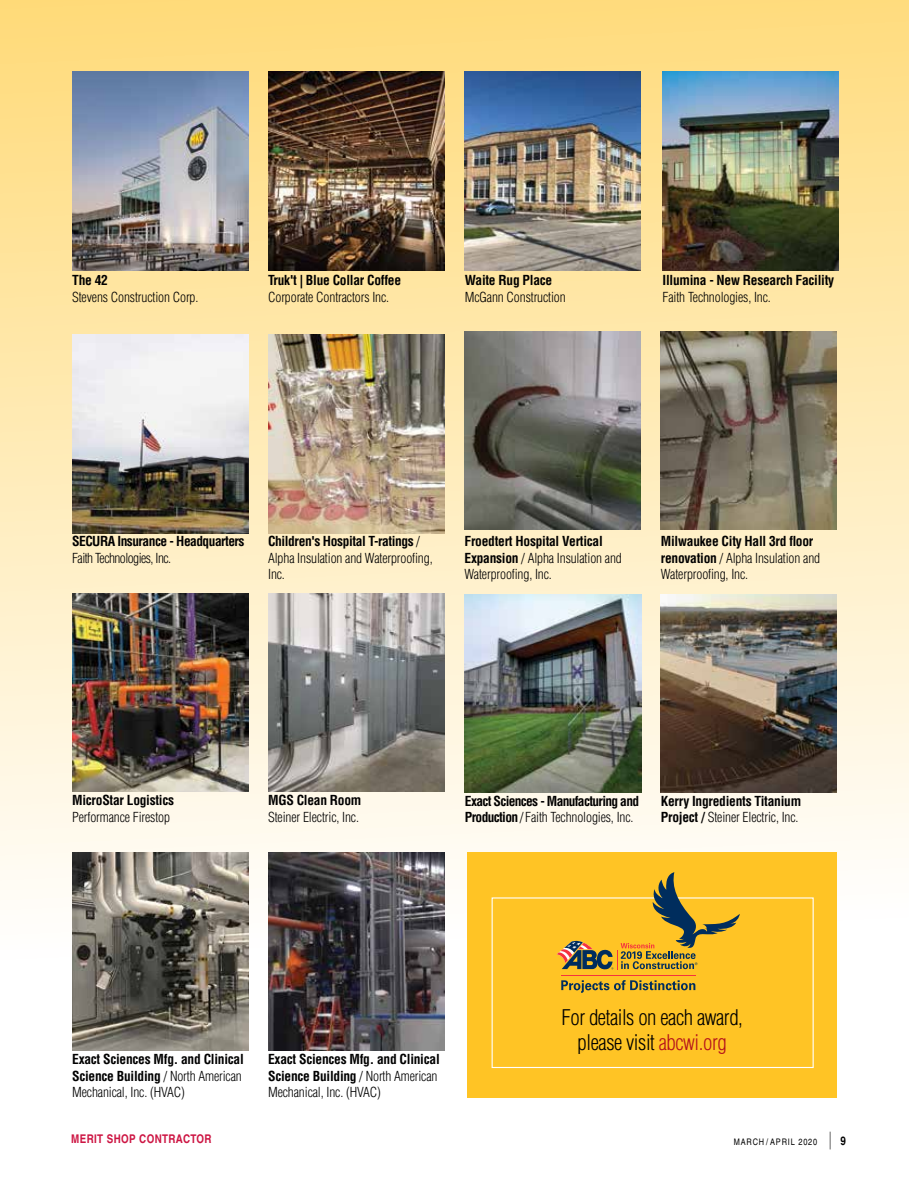
<style>
.page{position:relative;width:909px;height:1188px;background:#fff}
.page>*{position:absolute;margin:0;border:0;box-sizing:border-box;transform-origin:0 0}
.t1{font:300 condensed 21.15px/25px "Helvetica LT Std";letter-spacing:-.02em;color:#000;text-align:center}
.t2{font:300 condensed 13.5px/16.5px "Helvetica LT Std";letter-spacing:-.01em;color:#000}
.t3{font:700 condensed 13.5px/16.5px "Helvetica LT Std";letter-spacing:-.02em;color:#000}
.t4{font:700 condensed 13.5px/16.5px "Helvetica LT Std";letter-spacing:-.05em;color:#000}
.t5{font:700 condensed 13.5px "Helvetica LT Std";letter-spacing:-.04em;color:#000}
.t6{font:300 condensed 13.5px "Helvetica LT Std";letter-spacing:-.04em;color:#000}
.t7{font:700 condensed 12px "Helvetica";letter-spacing:.03em;color:#cd1543}
.t8{font:condensed 9px "Helvetica";letter-spacing:.09em;color:#000}
.s1{font-weight:700}
.s2{font-weight:300}
.s3{color:#b5121b}
.s4{font-family:"Helvetica LT Std";font-weight:300;font-size:17.7px}
.s5{font-weight:700;font-size:12px}
</style>
<div class="page">
<div style="left:0;top:0;width:909px;height:1188px;background:linear-gradient(to bottom,#fad87f,#fdffff)"></div>
<img style="left:72px;top:72px;width:176px;height:198px">
<img style="left:268px;top:72px;width:176px;height:198px">
<img style="left:465px;top:72px;width:176px;height:198px">
<img style="left:663px;top:72px;width:176px;height:198px">
<img style="left:661px;top:331px;width:176px;height:199px">
<img style="left:72px;top:335px;width:176px;height:198px">
<img style="left:72px;top:594px;width:176px;height:198px">
<img style="left:72px;top:853px;width:176px;height:198px">
<img style="left:268px;top:335px;width:176px;height:198px">
<img style="left:268px;top:594px;width:176px;height:198px">
<img style="left:268px;top:853px;width:176px;height:198px">
<img style="left:465px;top:331px;width:176px;height:199px">
<img style="left:465px;top:594px;width:176px;height:199px">
<img style="left:661px;top:594px;width:176px;height:199px">
<div style="left:467px;top:852px;width:370px;height:245px;background:#ffc425"></div>
<div style="left:492px;top:897px;width:322px;height:171px;border:1px solid #fff"></div>
<hr style="left:562px;top:975px;width:134px;height:1px;background:#f5333f">
<svg style="left:561px;top:980px;width:134px;height:13px"></svg>
<svg style="left:557px;top:872px;width:183px;height:98px"></svg>
<p class="t3" style="left:72px;top:272px;width:37px">The 42</p>
<p class="t2" style="left:72px;top:288px;width:128px">Stevens Construction Corp.</p>
<p class="t3" style="left:268px;top:272px;width:135px">Truk't | Blue Collar Coffee</p>
<p class="t2" style="left:268px;top:288px;width:123px">Corporate Contractors Inc.</p>
<p class="t3" style="left:465px;top:272px;width:89px">Waite Rug Place</p>
<p class="t2" style="left:465px;top:288px;width:103px">McGann Construction</p>
<p class="t3" style="left:663px;top:272px;width:173px">Illumina - New Research Facility</p>
<p class="t2" style="left:663px;top:288px;width:110px">Faith Technologies, Inc.</p>
<p class="t5" style="left:72px;top:533px;width:174px">SECURA Insurance - Headquarters</p>
<p class="t6" style="left:72px;top:550px;width:101px">Faith Technologies, Inc.</p>
<p class="t2" style="left:268px;top:533px;width:166px"><span class="s1">Children's Hospital T-ratings</span> /<br>Alpha Insulation and Waterproofing,<br>Inc.</p>
<p class="t2" style="left:465px;top:533px;width:159px"><span class="s1">Froedtert Hospital Vertical<br>Expansion</span> / Alpha Insulation and<br>Waterproofing, Inc.</p>
<p class="t2" style="left:661px;top:533px;width:161px"><span class="s1">Milwaukee City Hall 3rd floor renovation</span> / Alpha Insulation and<br>Waterproofing, Inc.</p>
<p class="t3" style="left:72px;top:792px;width:104px">MicroStar Logistics</p>
<p class="t2" style="left:72px;top:808px;width:99px">Performance Firestop</p>
<p class="t3" style="left:268px;top:792px;width:95px">MGS Clean Room</p>
<p class="t2" style="left:268px;top:808px;width:92px">Steiner Electric, Inc.</p>
<p class="t4" style="left:465px;top:793px;width:176px">Exact Sciences - Manufacturing and<br>Production <span class="s2">/ Faith Technologies, Inc.</span></p>
<p class="t3" style="left:661px;top:793px;width:142px">Kerry Ingredients Titanium<br>Project / <span class="s2">Steiner Electric, Inc.</span></p>
<p class="t3" style="left:72px;top:1051px;width:173px">Exact Sciences Mfg. and Clinical<br>Science Building <span class="s2">/ North American<br>Mechanical, Inc. (HVAC)</span></p>
<p class="t3" style="left:268px;top:1051px;width:173px">Exact Sciences Mfg. and Clinical<br>Science Building <span class="s2">/ North American<br>Mechanical, Inc. (HVAC)</span></p>
<h1 class="t1" style="left:561px;top:1005px;width:183px">For details on each award, please visit <span class="s3">abcwi.org</span></h1>
<p class="t7" style="left:71px;top:1132px;width:142px">MERIT SHOP CONTRACTOR</p>
<p class="t8" style="left:734px;top:1136px;width:114px">MARCH / APRIL 2020 <span class="s4">|</span> <span class="s5">9</span></p>
</div>
